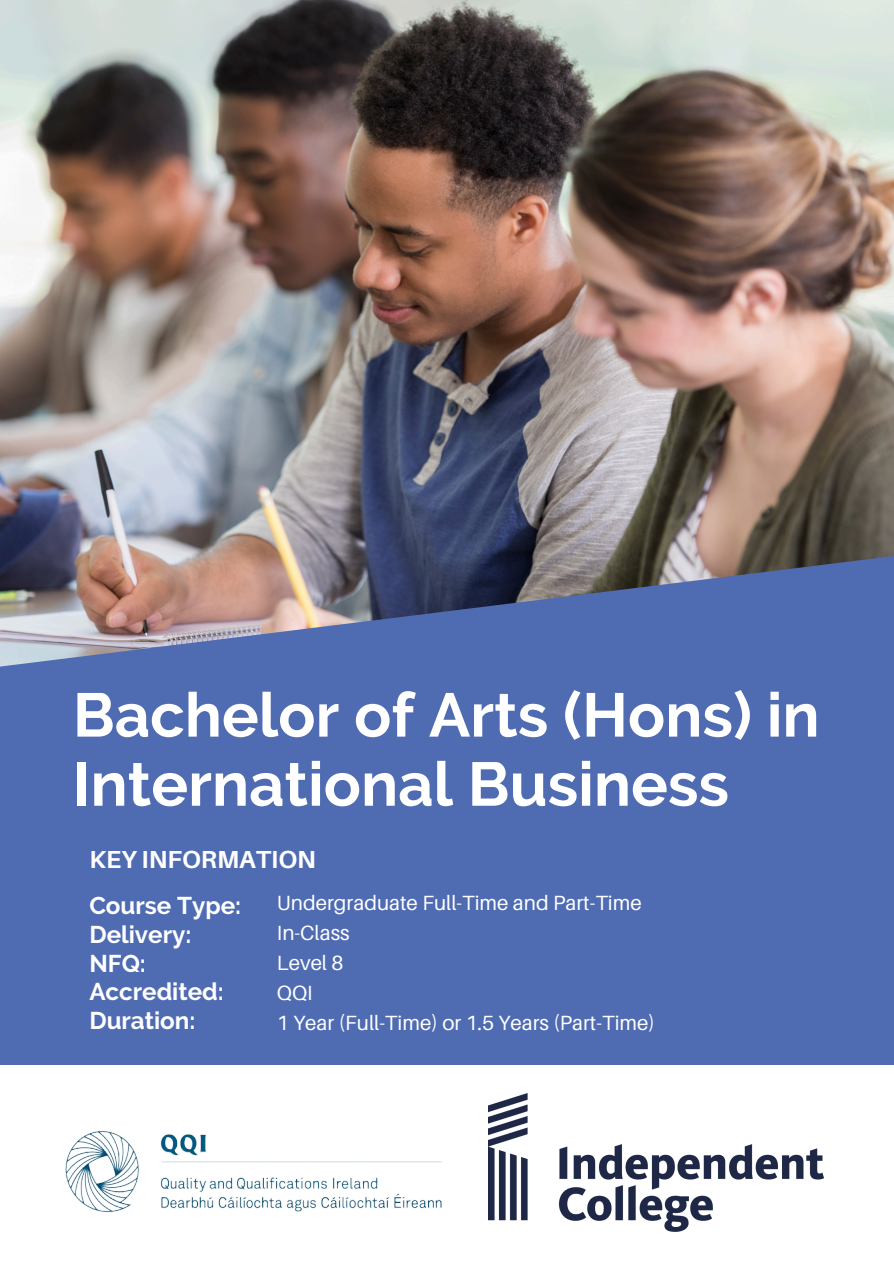
<style>
.page{position:relative;width:894px;height:1264px;background:#fff}
.page>*{position:absolute;margin:0;border:0;box-sizing:border-box;transform-origin:0 0}
.t1{font:700 61.5px/69.2px "Raleway";color:#fff}
.t2{font:700 24.6px "Aileron";color:#fff}
.t3{font:700 24.15px/29px "Raleway";color:#fff}
.t4{font:20.55px "Aileron";color:#fff}
</style>
<div class="page">
<img style="left:0;top:0;width:893px;height:549px">
<svg style="left:0;top:549px;width:893px;height:516px;fill:#4f6bb2"></svg>
<img style="left:65px;top:1131px;width:377px;height:82px">
<img style="left:488px;top:1093px;width:335px;height:137px">
<h3 class="t1" style="left:73px;top:680px;width:748px">Bachelor of Arts (Hons) in<br>International Business</h3>
<p class="t2" style="left:89px;top:844px;width:228px">KEY INFORMATION</p>
<p class="t3" style="left:89px;top:890px;width:153px">Course Type:<br>Delivery:<br>NFQ:<br>Accredited:<br>Duration:</p>
<p class="t4" style="left:277px;top:890px;width:366px">Undergraduate Full-Time and Part-Time</p>
<p class="t4" style="left:277px;top:920px;width:74px">In-Class</p>
<p class="t4" style="left:277px;top:950px;width:68px">Level 8</p>
<p class="t4" style="left:277px;top:980px;width:37px">QQI</p>
<p class="t4" style="left:277px;top:1009px;width:379px">1 Year (Full-Time) or 1.5 Years (Part-Time)</p>
</div>
